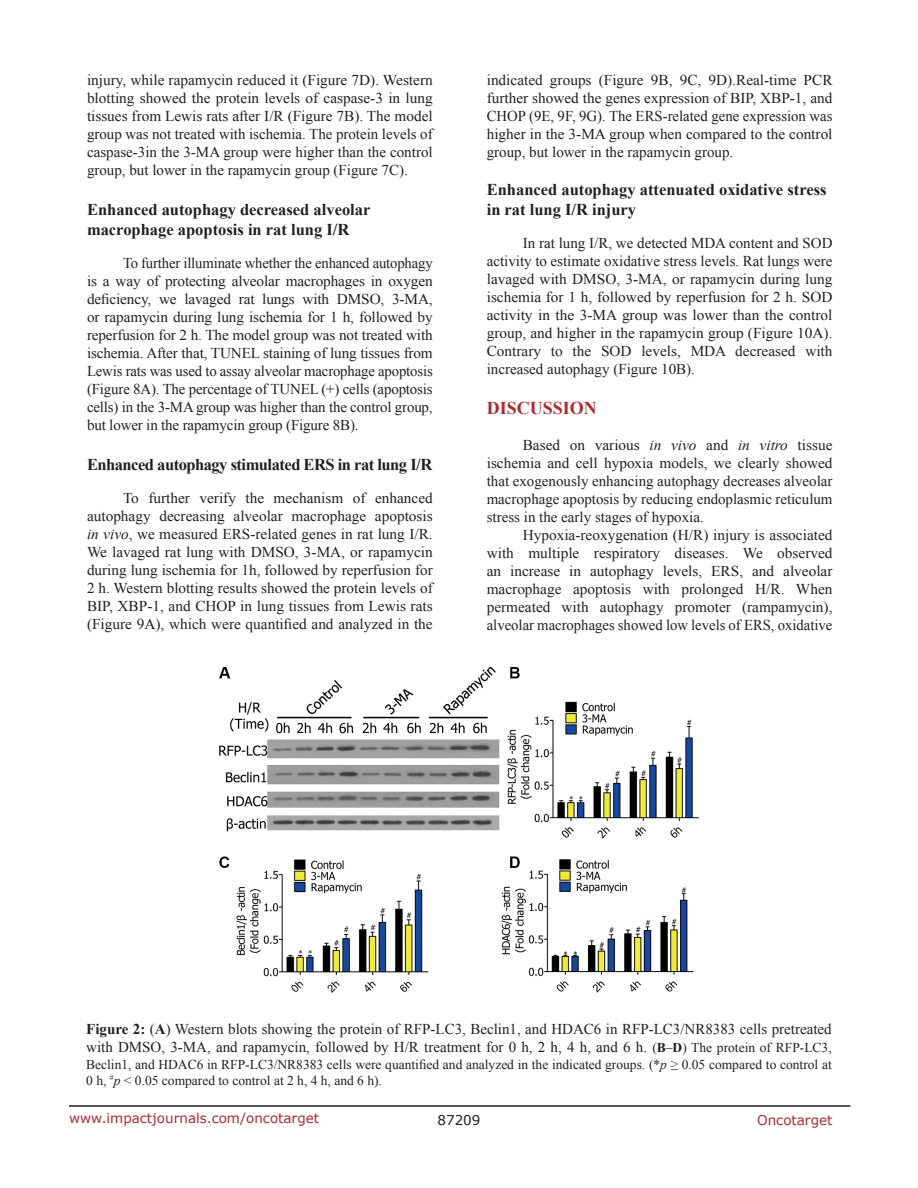
<style>
.page{position:relative;width:918px;height:1188px;background:#fff}
.page>*{position:absolute;margin:0;border:0;box-sizing:border-box;transform-origin:0 0}
.Heading{font:700 18px "Times New Roman";color:#ac2b31}
.SubHeading_middle{font:700 16.5px/19.8px "Times New Roman";color:#231f20}
.SubHeading_middle-2{font:700 16.5px "Times New Roman";letter-spacing:-.03em;color:#231f20}
.BodyText{font:15px/18px "Times New Roman";color:#231f20;text-align:justify}
.FigureText{font:15px/18px "Times New Roman";color:#231f20}
.FigureText-2{font:13.5px/16.2px "Times New Roman";color:#231f20}
.t1{font:13.5px "Verdana";color:#ac2b31}
.t2{font:13.5px "Verdana";color:#231f20}
.s1{font-style:italic}
.s2{font-weight:700}
.s3{font-size:13.5px}
.s4{font-weight:700;font-size:13.5px}
</style>
<div class="page">
<hr style="left:69px;top:1105px;width:781px;height:2px;background:#231f20">
<img style="left:219px;top:668px;width:480px;height:325px">
<p class="BodyText" style="left:87px;top:71px;width:347px">injury, while rapamycin reduced it (Figure 7D). Western blotting showed the protein levels of caspase-3 in lung tissues from Lewis rats after I/R (Figure 7B). The model group was not treated with ischemia. The protein levels of caspase-3in the 3-MA group were higher than the control group, but lower in the rapamycin group (Figure 7C).</p>
<p class="SubHeading_middle" style="left:87px;top:199px;width:285px">Enhanced autophagy decreased alveolar macrophage apoptosis in rat lung I/R</p>
<p class="BodyText" style="left:87px;top:253px;width:347px;text-indent:36px">To further illuminate whether the enhanced autophagy is a way of protecting alveolar macrophages in oxygen deficiency, we lavaged rat lungs with DMSO, 3-MA, or rapamycin during lung ischemia for 1 h, followed by reperfusion for 2 h. The model group was not treated with ischemia. After that, TUNEL staining of lung tissues from Lewis rats was used to assay alveolar macrophage apoptosis (Figure 8A). The percentage of TUNEL (+) cells (apoptosis cells) in the 3-MA group was higher than the control group, but lower in the rapamycin group (Figure 8B).</p>
<p class="SubHeading_middle-2" style="left:87px;top:453px;width:347px">Enhanced autophagy stimulated ERS in rat lung I/R</p>
<p class="BodyText" style="left:87px;top:489px;width:347px;text-indent:36px">To further verify the mechanism of enhanced autophagy decreasing alveolar macrophage apoptosis <span class="s1">in vivo</span>, we measured ERS-related genes in rat lung I/R.<br>We lavaged rat lung with DMSO, 3-MA, or rapamycin during lung ischemia for 1h, followed by reperfusion for 2 h. Western blotting results showed the protein levels of BIP, XBP-1, and CHOP in lung tissues from Lewis rats (Figure 9A), which were quantified and analyzed in the</p>
<p class="BodyText" style="left:487px;top:71px;width:347px">indicated groups (Figure 9B, 9C, 9D).Real-time PCR further showed the genes expression of BIP, XBP-1, and CHOP (9E, 9F, 9G). The ERS-related gene expression was higher in the 3-MA group when compared to the control group, but lower in the rapamycin group.</p>
<p class="SubHeading_middle" style="left:487px;top:179px;width:341px">Enhanced autophagy attenuated oxidative stress in rat lung I/R injury</p>
<p class="BodyText" style="left:487px;top:234px;width:347px;text-indent:36px">In rat lung I/R, we detected MDA content and SOD activity to estimate oxidative stress levels. Rat lungs were lavaged with DMSO, 3-MA, or rapamycin during lung ischemia for 1 h, followed by reperfusion for 2 h. SOD activity in the 3-MA group was lower than the control group, and higher in the rapamycin group (Figure 10A).<br>Contrary to the SOD levels, MDA decreased with increased autophagy (Figure 10B).</p>
<p class="Heading" style="left:487px;top:395px;width:112px">DISCUSSION</p>
<p class="BodyText" style="left:487px;top:435px;width:347px;text-indent:36px">Based on various <span class="s1">in vivo</span> and <span class="s1">in vitro</span> tissue ischemia and cell hypoxia models, we clearly showed that exogenously enhancing autophagy decreases alveolar macrophage apoptosis by reducing endoplasmic reticulum stress in the early stages of hypoxia.</p>
<p class="BodyText" style="left:487px;top:525px;width:347px;text-indent:36px">Hypoxia-reoxygenation (H/R) injury is associated with multiple respiratory diseases. We observed an increase in autophagy levels, ERS, and alveolar macrophage apoptosis with prolonged H/R. When permeated with autophagy promoter (rampamycin), alveolar macrophages showed low levels of ERS, oxidative</p>
<p class="FigureText" style="left:86px;top:1020px;width:747px"><span class="s2">Figure 2:</span> (<span class="s2">A</span>) Western blots showing the protein of RFP-LC3, Beclin1, and HDAC6 in RFP-LC3/NR8383 cells pretreated with DMSO, 3-MA, and rapamycin, followed by H/R treatment for 0 h, 2 h, 4 h, and 6 h. <span class="s3">(</span><span class="s4">B</span><span class="s3">–</span><span class="s4">D</span><span class="s3">) The protein of RFP-LC3,</span></p>
<p class="FigureText-2" style="left:86px;top:1056px;width:747px">Beclin1, and HDAC6 in RFP-LC3/NR8383 cells were quantified and analyzed in the indicated groups. (*<span class="s1">p</span> ≥ 0.05 compared to control at<br>0 h, <sup>#</sup><span class="s1">p</span> &lt; 0.05 compared to control at 2 h, 4 h, and 6 h).</p>
<p class="t1" style="left:69px;top:1109px;width:252px">www.impactjournals.com/oncotarget</p>
<p class="t2" style="left:438px;top:1111px;width:44px">87209</p>
<p class="t1" style="left:757px;top:1111px;width:77px">Oncotarget</p>
</div>
